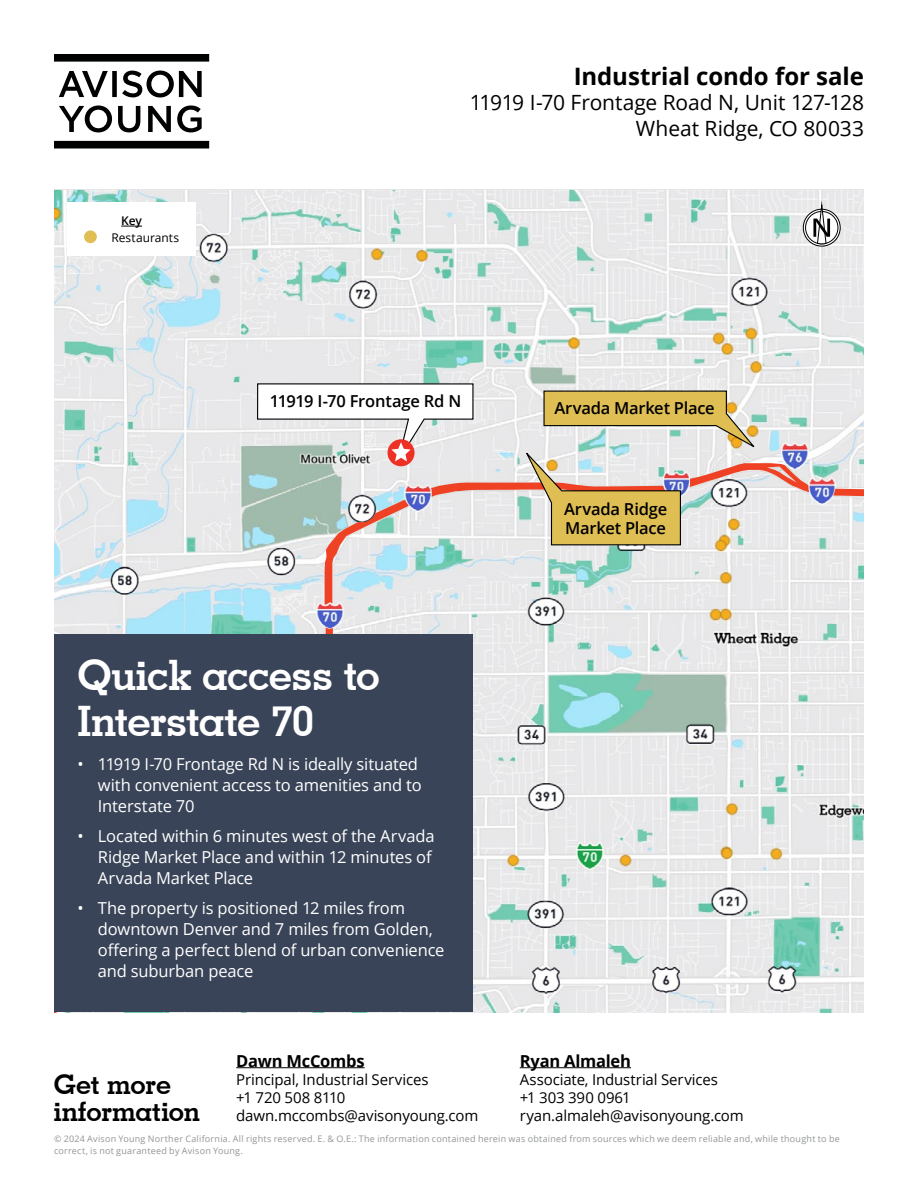
<style>
.page{position:relative;width:918px;height:1188px;background:#fff}
.page>*{position:absolute;margin:0;border:0;box-sizing:border-box;transform-origin:0 0}
.t1{font:700 42px/45.8px "Geometric Slab 703 BT";letter-spacing:-.025em;color:#fff}
.t2{font:700 27px/27px "Geometric Slab 703 BT";letter-spacing:-.01em;color:#000}
.t3{font:700 24px "Open Sans";letter-spacing:-.005em;color:#000}
.t4{font:21px/25.2px "Open Sans";letter-spacing:-.005em;color:#000;text-align:right}
.t5{font:16.5px/21px "Open Sans";letter-spacing:-.01em;color:#fff}
.t6{font:600 16.5px/19.5px "Open Sans";letter-spacing:-.015em;color:#000}
.t7{font:700 16.5px "Open Sans";letter-spacing:-.015em;color:#000}
.t8{font:15px/18.8px "Open Sans";letter-spacing:-.01em;color:#000}
.t9{font:12px "Open Sans";color:#000}
.t10{font:600 12px "Open Sans";color:#000}
.t11{font:9px/12px "Open Sans";letter-spacing:.025em;color:#939598}
</style>
<div class="page">
<svg style="left:54px;top:54px;width:155px;height:8px"></svg>
<svg style="left:54px;top:141px;width:155px;height:7px"></svg>
<svg style="left:59px;top:71px;width:143px;height:27px"></svg>
<svg style="left:59px;top:105px;width:53px;height:27px"></svg>
<svg style="left:118px;top:106px;width:22px;height:26px"></svg>
<svg style="left:148px;top:106px;width:23px;height:26px"></svg>
<svg style="left:177px;top:105px;width:25px;height:27px"></svg>
<hr style="left:236px;top:1067px;width:129px;height:1px;background:#000">
<hr style="left:520px;top:1067px;width:111px;height:1px;background:#000">
<img style="left:54px;top:189px;width:810px;height:823px">
<svg style="left:318px;top:627px;width:15px;height:7px"></svg>
<svg style="left:833px;top:489px;width:31px;height:7px"></svg>
<svg style="left:803px;top:209px;width:37px;height:37px"></svg>
<div style="left:803px;top:209px;width:37px;height:37px;border:1px solid #000;border-radius:50%"></div>
<svg style="left:806px;top:211px;width:32px;height:33px"></svg>
<div style="left:806px;top:211px;width:32px;height:33px;border:1px solid #000;border-radius:50%"></div>
<svg style="left:813px;top:204px;width:17px;height:40px"></svg>
<div style="left:68px;top:202px;width:128px;height:54px;background:#fff"></div>
<svg style="left:121px;top:226px;width:21px;height:1px"></svg>
<div style="left:84px;top:230px;width:13px;height:13px;background:#dfbe53;border-radius:50%"></div>
<svg style="left:256px;top:383px;width:553px;height:222px"></svg>
<div style="left:54px;top:634px;width:418px;height:378px;background:#3a4458"></div>
<p class="t10" style="left:121px;top:213px;width:22px">Key</p>
<p class="t9" style="left:111px;top:229px;width:69px">Restaurants</p>
<h3 class="t3" style="left:574px;top:60px;width:292px">Industrial condo for sale</h3>
<p class="t4" style="left:470px;top:90px;width:396px">11919 I-70 Frontage Road N, Unit 127-128<br>Wheat Ridge, CO 80033</p>
<p class="t6" style="left:270px;top:391px;width:193px">11919 I-70 Frontage Rd N</p>
<h1 class="t1" style="left:78px;top:652px;width:304px">Quick access to<br>Interstate 70</h1>
<p class="t5" style="left:98px;top:753px;width:325px;text-indent:-20px">• 11919 I-70 Frontage Rd N is ideally situated with convenient access to amenities and to<br>Interstate 70</p>
<p class="t5" style="left:98px;top:825px;width:338px;text-indent:-20px">• Located within 6 minutes west of the Arvada<br>Ridge Market Place and within 12 minutes of<br>Arvada Market Place</p>
<p class="t5" style="left:98px;top:897px;width:348px;text-indent:-20px">• The property is positioned 12 miles from downtown Denver and 7 miles from Golden, offering a perfect blend of urban convenience and suburban peace</p>
<p class="t6" style="left:554px;top:398px;width:162px">Arvada Market Place</p>
<p class="t6" style="left:564px;top:499px;width:105px">Arvada Ridge<br>Market Place</p>
<p class="t7" style="left:236px;top:1049px;width:130px">Dawn McCombs</p>
<p class="t8" style="left:236px;top:1069px;width:194px">Principal, Industrial Services +1 720 508 8110</p>
<p class="t8" style="left:236px;top:1105px;width:244px">dawn.mccombs@avisonyoung.com</p>
<p class="t7" style="left:520px;top:1049px;width:113px">Ryan Almaleh</p>
<p class="t8" style="left:520px;top:1069px;width:200px">Associate, Industrial Services +1 303 390 0961</p>
<p class="t8" style="left:520px;top:1105px;width:226px">ryan.almaleh@avisonyoung.com</p>
<h2 class="t2" style="left:54px;top:1070px;width:148px">Get more information</h2>
<p class="t11" style="left:54px;top:1133px;width:787px">© 2024 Avison Young Norther California. All rights reserved. E. &amp; O.E.: The information contained herein was obtained from sources which we deem reliable and, while thought to be correct, is not guaranteed by Avison Young.</p>
</div>
